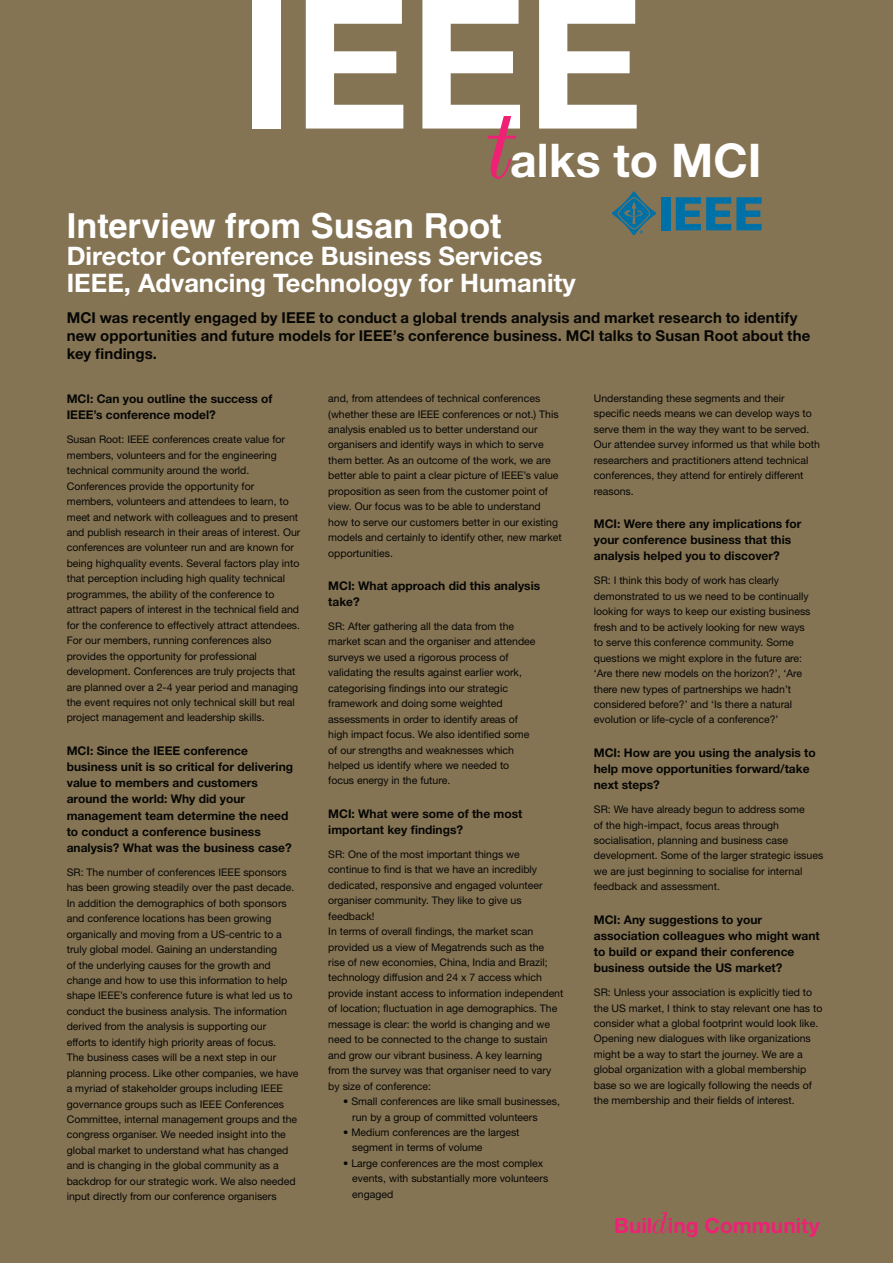
<style>
.page{position:relative;width:893px;height:1263px;background:#857454}
.page>*{position:absolute;margin:0;border:0;box-sizing:border-box;transform-origin:0 0}
.t1{font:700 46.5px "Helvetica Neue LT Std";color:#fff}
.t2{font:700 34.5px "Helvetica LT Std";color:#fff}
.t3{font:700 25.5px/27px "Helvetica Neue LT Std";color:#fff}
.t4{font:700 21px "Helvetica Neue LT Std";color:#ee2174}
.t5{font:700 15px/18px "Helvetica Neue LT Std";letter-spacing:.005em;color:#060604}
.t6{font:700 12px/16.2px "Helvetica Neue LT Std";color:#060604}
.t7{font:10.5px/15.5px "Helvetica Neue LT Std";color:#060604}
.s1{font-family:"De Vinne BT Italic Text";font-weight:400;font-size:99px;color:#ee2174}
.s2{font-family:"De Vinne BT Italic Text";font-weight:400;font-size:31.5px}
</style>
<div class="page">
<div style="left:662px;top:197px;width:9px;height:33px;background:#0071a7"></div>
<svg style="left:676px;top:197px;width:86px;height:33px"></svg>
<svg style="left:612px;top:191px;width:44px;height:44px"></svg>
<h1 class="t1" style="left:240px;top:131px;width:523px"><sup>IEEE</sup><span class="s1">t</span>alks to MCI</h1>
<h2 class="t2" style="left:67px;top:205px;width:437px">Interview from Susan Root</h2>
<h3 class="t3" style="left:67px;top:242px;width:511px">Director Conference Business Services<br>IEEE, Advancing Technology for Humanity</h3>
<h3 class="t5" style="left:67px;top:308px;width:745px">MCI was recently engaged by IEEE to conduct a global trends analysis and market research to identify new opportunities and future models for IEEE’s conference business. MCI talks to Susan Root about the key findings.</h3>
<p class="t7" style="left:328px;top:390px;width:235px">and, from attendees of technical conferences (whether these are IEEE conferences or not.) This analysis enabled us to better understand our organisers and identify ways in which to serve them better. As an outcome of the work, we are better able to paint a clear picture of IEEE’s value proposition as seen from the customer point of view. Our focus was to be able to understand how to serve our customers better in our existing models and certainly to identify other, new market opportunities.</p>
<p class="t6" style="left:328px;top:577px;width:213px">MCI: What approach did this analysis take?</p>
<p class="t7" style="left:328px;top:618px;width:209px">SR: After gathering all the data from the market scan and the organiser and attendee surveys we used a rigorous process of validating the results against earlier work, categorising findings into our strategic framework and doing some weighted assessments in order to identify areas of high impact focus. We also identified some of our strengths and weaknesses which helped us identify where we needed to focus energy in the future.</p>
<p class="t6" style="left:328px;top:805px;width:196px">MCI: What were some of the most important key findings?</p>
<p class="t7" style="left:328px;top:846px;width:237px">SR: One of the most important things we<br>continue to find is that we have an incredibly dedicated, responsive and engaged volunteer organiser community. They like to give us feedback!<br>In terms of overall findings, the market scan provided us a view of Megatrends such as the rise of new economies, China, India and Brazil; technology diffusion and 24 x 7 access which provide instant access to information independent of location; fluctuation in age demographics. The message is clear: the world is changing and we need to be connected to the change to sustain and grow our vibrant business. A key learning from the survey was that organiser need to vary by size of conference:</p>
<p class="t7" style="left:352px;top:1093px;width:209px;text-indent:-9px">• Small conferences are like small businesses, run by a group of committed volunteers</p>
<p class="t7" style="left:352px;top:1124px;width:169px;text-indent:-9px">• Medium conferences are the largest segment in terms of volume</p>
<p class="t7" style="left:352px;top:1155px;width:198px;text-indent:-9px">• Large conferences are the most complex events, with substantially more volunteers engaged</p>
<p class="t6" style="left:67px;top:391px;width:207px">MCI: Can you outline the success of<br>IEEE’s conference model?</p>
<p class="t7" style="left:67px;top:432px;width:235px">Susan Root: IEEE conferences create value for members, volunteers and for the engineering technical community around the world.<br>Conferences provide the opportunity for members, volunteers and attendees to learn, to meet and network with colleagues and to present and publish research in their areas of interest. Our conferences are volunteer run and are known for being highquality events. Several factors play into that perception including high quality technical programmes, the ability of the conference to attract papers of interest in the technical field and for the conference to effectively attract attendees.<br>For our members, running conferences also provides the opportunity for professional development. Conferences are truly projects that are planned over a 2-4 year period and managing the event requires not only technical skill but real project management and leadership skills.</p>
<p class="t6" style="left:67px;top:742px;width:228px">MCI: Since the IEEE conference business unit is so critical for delivering value to members and customers around the world: Why did your management team determine the need to conduct a conference business analysis? What was the business case?</p>
<p class="t7" style="left:67px;top:864px;width:233px">SR: The number of conferences IEEE sponsors has been growing steadily over the past decade.<br>In addition the demographics of both sponsors and conference locations has been growing organically and moving from a US-centric to a truly global model. Gaining an understanding<br>of the underlying causes for the growth and change and how to use this information to help shape IEEE’s conference future is what led us to conduct the business analysis. The information derived from the analysis is supporting our efforts to identify high priority areas of focus.<br>The business cases will be a next step in our planning process. Like other companies, we have a myriad of stakeholder groups including IEEE governance groups such as IEEE Conferences Committee, internal management groups and the congress organiser. We needed insight into the global market to understand what has changed and is changing in the global community as a backdrop for our strategic work. We also needed input directly from our conference organisers</p>
<p class="t7" style="left:594px;top:390px;width:228px">Understanding these segments and their specific needs means we can develop ways to serve them in the way they want to be served.<br>Our attendee survey informed us that while both researchers and practitioners attend technical conferences, they attend for entirely different reasons.</p>
<p class="t6" style="left:594px;top:515px;width:209px">MCI: Were there any implications for your conference business that this analysis helped you to discover?</p>
<p class="t7" style="left:594px;top:573px;width:218px">SR: I think this body of work has clearly demonstrated to us we need to be continually looking for ways to keep our existing business fresh and to be actively looking for new ways to serve this conference community. Some questions we might explore in the future are: ‘Are there new models on the horizon?’, ‘Are there new types of partnerships we hadn’t considered before?’ and ‘Is there a natural evolution or life-cycle of a conference?’</p>
<p class="t6" style="left:594px;top:744px;width:223px">MCI: How are you using the analysis to help move opportunities forward/take next steps?</p>
<p class="t7" style="left:594px;top:801px;width:231px">SR: We have already begun to address some<br>of the high-impact, focus areas through socialisation, planning and business case development. Some of the larger strategic issues we are just beginning to socialise for internal feedback and assessment.</p>
<p class="t6" style="left:594px;top:911px;width:227px">MCI: Any suggestions to your association colleagues who might want to build or expand their conference business outside the US market?</p>
<p class="t7" style="left:594px;top:984px;width:230px">SR: Unless your association is explicitly tied to the US market, I think to stay relevant one has to consider what a global footprint would look like.<br>Opening new dialogues with like organizations might be a way to start the journey. We are a global organization with a global membership base so we are logically following the needs of the membership and their fields of interest.</p>
<h3 class="t4" style="left:614px;top:1212px;width:207px">Buil<span class="s2">d</span>ing Community</h3>
</div>
